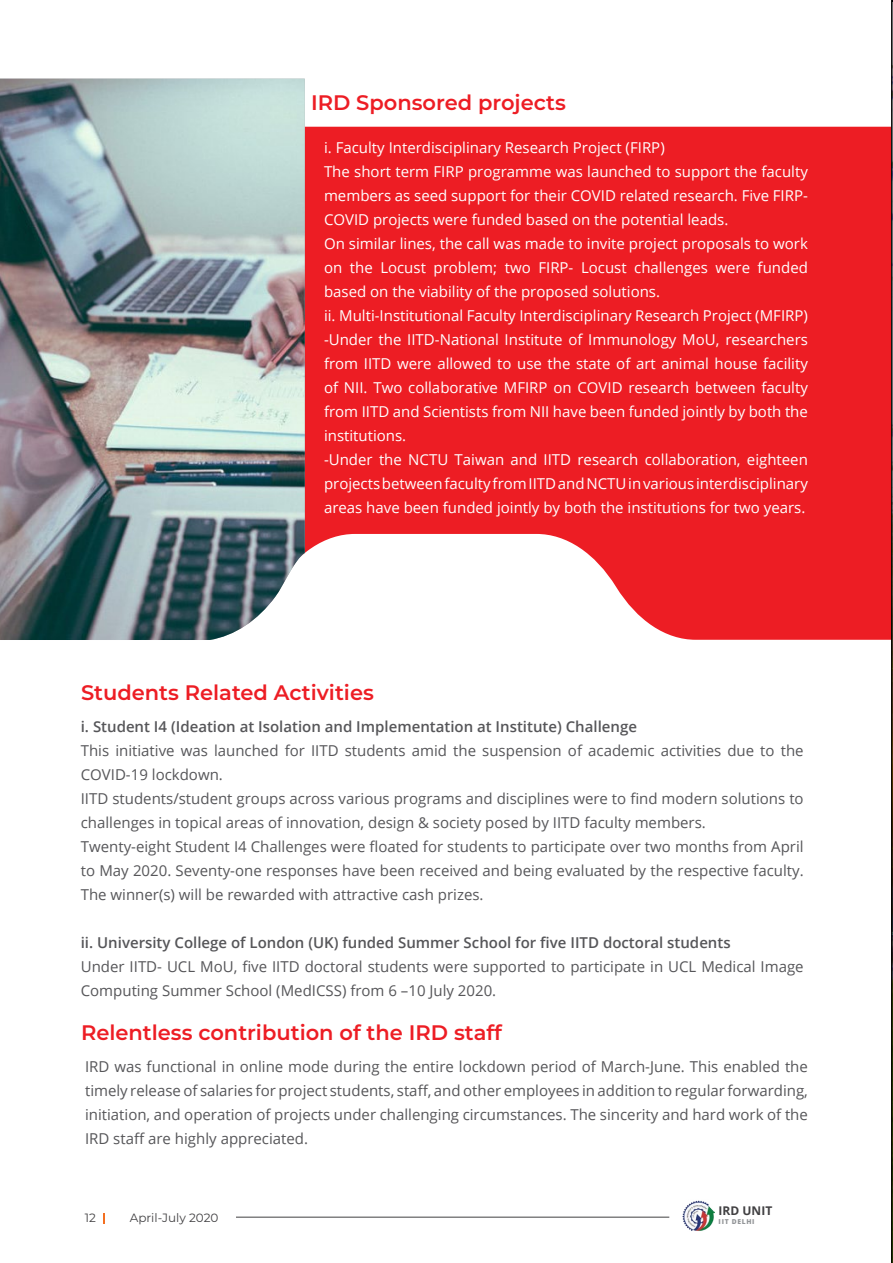
<style>
.page{position:relative;width:893px;height:1263px;background:#fff}
.page>*{position:absolute;margin:0;border:0;box-sizing:border-box;transform-origin:0 0}
.t1{font:600 21px "Montserrat";color:#ed1d24}
.t2{font:15px/24px "Open Sans";color:#565659}
.t3{font:15px/24px "Open Sans";color:#fff}
.t4{font:600 15px "Open Sans";color:#565659}
.t5{font:12px "Montserrat";color:#414042}
.t6{font:700 12px "Open Sans";color:#414042}
.t7{font:800 6.75px "Open Sans";letter-spacing:.1em;color:#939598}
</style>
<div class="page">
<svg style="left:305px;top:127px;width:586px;height:513px;background:#ee353b"></svg>
<img style="left:0;top:79px;width:305px;height:561px">
<svg style="left:891px;top:0;width:2px;height:1263px;background:#23241b"></svg>
<hr style="left:892px;top:419px;width:1px;height:351px;background:#000">
<hr style="left:236px;top:1217px;width:433px;height:1px;background:#414042">
<svg style="left:103px;top:1213px;width:2px;height:10px"></svg>
<img style="left:683px;top:1200px;width:31px;height:31px">
<h1 class="t1" style="left:311px;top:88px;width:256px">IRD Sponsored projects</h1>
<p class="t3" style="left:324px;top:135px;width:485px">i. Faculty Interdisciplinary Research Project (FIRP)<br>The short term FIRP programme was launched to support the faculty members as seed support for their COVID related research. Five FIRP-COVID projects were funded based on the potential leads.<br>On similar lines, the call was made to invite project proposals to work on the Locust problem; two FIRP- Locust challenges were funded based on the viability of the proposed solutions.<br>ii. Multi-Institutional Faculty Interdisciplinary Research Project (MFIRP) -Under the IITD-National Institute of Immunology MoU, researchers from IITD were allowed to use the state of art animal house facility of NII. Two collaborative MFIRP on COVID research between faculty from IITD and Scientists from NII have been funded jointly by both the institutions.<br>-Under the NCTU Taiwan and IITD research collaboration, eighteen projects between faculty from IITD and NCTU in various interdisciplinary areas have been funded jointly by both the institutions for two years.</p>
<h1 class="t1" style="left:81px;top:678px;width:294px">Students Related Activities</h1>
<p class="t4" style="left:81px;top:716px;width:558px">i. Student I4 (Ideation at Isolation and Implementation at Institute) Challenge</p>
<p class="t2" style="left:81px;top:738px;width:724px">This initiative was launched for IITD students amid the suspension of academic activities due to the COVID-19 lockdown.<br>IITD students/student groups across various programs and disciplines were to find modern solutions to challenges in topical areas of innovation, design &amp; society posed by IITD faculty members.<br>Twenty-eight Student I4 Challenges were floated for students to participate over two months from April to May 2020. Seventy-one responses have been received and being evaluated by the respective faculty.<br>The winner(s) will be rewarded with attractive cash prizes.</p>
<p class="t4" style="left:81px;top:932px;width:651px">ii. University College of London (UK) funded Summer School for five IITD doctoral students</p>
<p class="t2" style="left:81px;top:954px;width:724px">Under IITD- UCL MoU, five IITD doctoral students were supported to participate in UCL Medical Image<br>Computing Summer School (MedICSS) from 6 –10 July 2020.</p>
<h1 class="t1" style="left:81px;top:1017px;width:422px">Relentless contribution of the IRD staff</h1>
<p class="t2" style="left:85px;top:1054px;width:724px;text-align:justify">IRD was functional in online mode during the entire lockdown period of March-June. This enabled the timely release of salaries for project students, staff, and other employees in addition to regular forwarding, initiation, and operation of projects under challenging circumstances. The sincerity and hard work of the IRD staff are highly appreciated.</p>
<p class="t5" style="left:85px;top:1210px;width:13px">12</p>
<p class="t5" style="left:130px;top:1210px;width:90px">April-July 2020</p>
<p class="t6" style="left:719px;top:1202px;width:55px">IRD UNIT</p>
<p class="t7" style="left:719px;top:1216px;width:37px">IIT DELHI</p>
</div>
